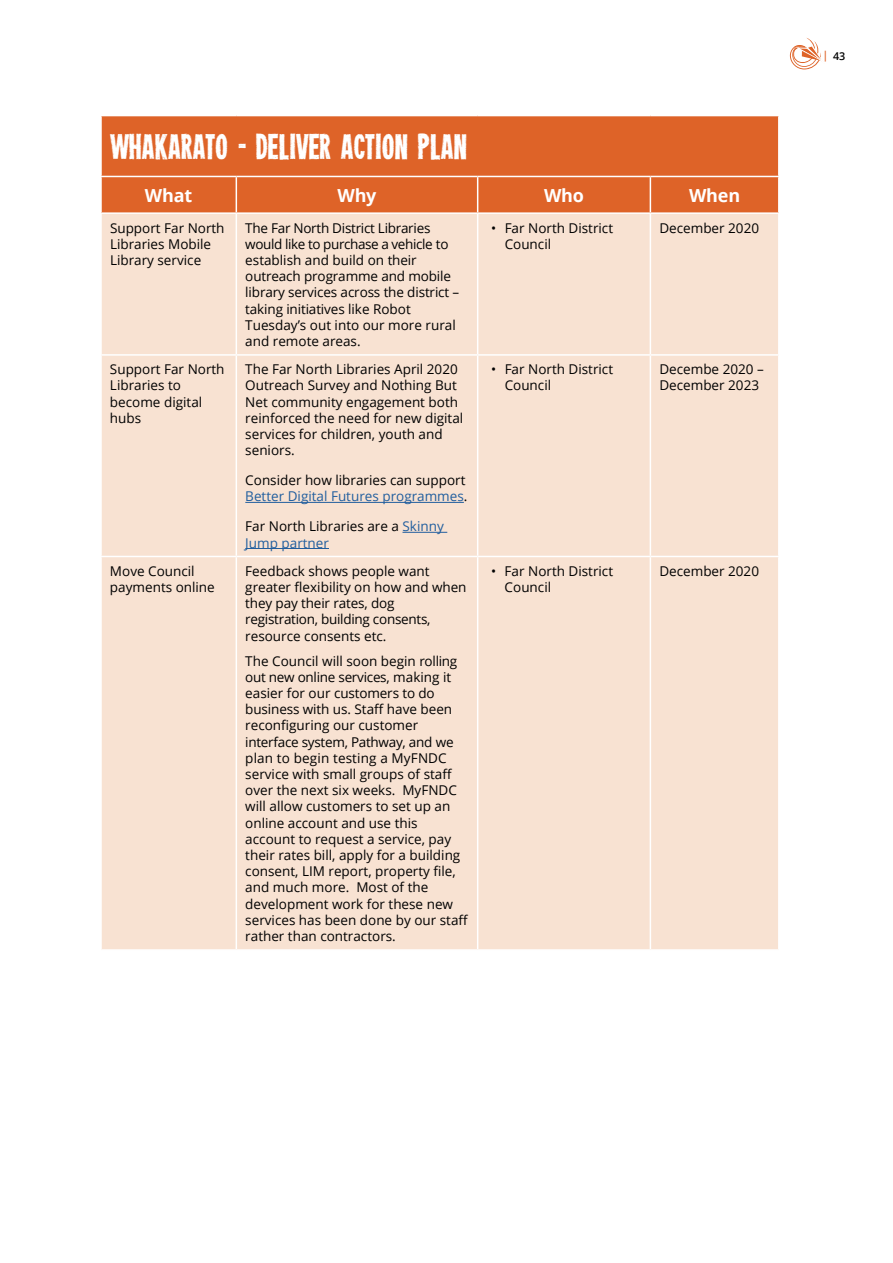
<style>
.page{position:relative;width:893px;height:1263px;background:#fff}
.page>*{position:absolute;margin:0;border:0;box-sizing:border-box;transform-origin:0 0}
.t1{font:241.95px "Heavyweight";color:#000}
.t2{font:31.5px "Heavyweight";letter-spacing:-.025em;color:#fff}
.t3{font:700 18px "Open Sans";letter-spacing:-.01em;color:#fff}
.t4{font:13.5px/16.2px "Open Sans";color:#000}
.t5{font:600 10.8px "Open Sans";color:#000}
.s1{color:#215e9e}
.s2{color:#de6328}
</style>
<div class="page">
<svg style="left:790px;top:38px;width:31px;height:31px"></svg>
<div style="left:102px;top:116px;width:676px;height:96px;background:#de6328"></div>
<div style="left:102px;top:214px;width:676px;height:735px;background:#f8e2d2"></div>
<hr style="left:100px;top:176px;width:136px;height:1px;background:#fff">
<hr style="left:236px;top:176px;width:242px;height:1px;background:#fff">
<hr style="left:236px;top:177px;width:1px;height:35px;background:#fff">
<hr style="left:478px;top:176px;width:172px;height:1px;background:#fff">
<hr style="left:477px;top:177px;width:1px;height:35px;background:#fff">
<hr style="left:650px;top:176px;width:130px;height:1px;background:#fff">
<hr style="left:650px;top:177px;width:1px;height:35px;background:#fff">
<hr style="left:236px;top:214px;width:1px;height:140px;background:#fff">
<hr style="left:477px;top:214px;width:1px;height:140px;background:#fff">
<hr style="left:650px;top:214px;width:1px;height:140px;background:#fff">
<hr style="left:100px;top:354px;width:136px;height:2px;background:#fff">
<hr style="left:236px;top:354px;width:242px;height:2px;background:#fff">
<hr style="left:236px;top:356px;width:1px;height:200px;background:#fff">
<hr style="left:478px;top:354px;width:172px;height:2px;background:#fff">
<hr style="left:477px;top:356px;width:1px;height:200px;background:#fff">
<hr style="left:650px;top:354px;width:130px;height:2px;background:#fff">
<hr style="left:650px;top:356px;width:1px;height:200px;background:#fff">
<hr style="left:100px;top:556px;width:136px;height:1px;background:#fff">
<hr style="left:478px;top:556px;width:172px;height:1px;background:#fff">
<hr style="left:650px;top:556px;width:130px;height:1px;background:#fff">
<hr style="left:650px;top:557px;width:1px;height:392px;background:#fff">
<hr style="left:236px;top:556px;width:242px;height:1px;background:#fff">
<hr style="left:236px;top:557px;width:1px;height:392px;background:#fff">
<hr style="left:477px;top:557px;width:1px;height:392px;background:#fff">
<hr style="left:245px;top:502px;width:219px;height:1px;background:#215e9e">
<hr style="left:402px;top:532px;width:45px;height:1px;background:#215e9e">
<hr style="left:245px;top:548px;width:84px;height:1px;background:#215e9e">
<h2 class="t2" style="left:110px;top:133px;width:359px">WHAKARATO - DELIVER ACTION PLAN</h2>
<h3 class="t3" style="left:145px;top:182px;width:49px">What</h3>
<h3 class="t3" style="left:337px;top:182px;width:41px">Why</h3>
<h3 class="t3" style="left:544px;top:182px;width:42px">Who</h3>
<h3 class="t3" style="left:689px;top:182px;width:53px">When</h3>
<p class="t4" style="left:110px;top:219px;width:116px">Support Far North<br>Libraries Mobile<br>Library service</p>
<p class="t4" style="left:245px;top:219px;width:215px">The Far North District Libraries would like to purchase a vehicle to establish and build on their outreach programme and mobile library services across the district – taking initiatives like Robot<br>Tuesday’s out into our more rural and remote areas.</p>
<p class="t4" style="left:505px;top:219px;width:110px;text-indent:-14px">• Far North District<br>Council</p>
<p class="t4" style="left:659px;top:219px;width:101px">December 2020</p>
<p class="t4" style="left:110px;top:361px;width:116px">Support Far North<br>Libraries to become digital hubs</p>
<p class="t4" style="left:245px;top:361px;width:219px">The Far North Libraries April 2020<br>Outreach Survey and Nothing But<br>Net community engagement both reinforced the need for new digital services for children, youth and seniors.</p>
<p class="t4" style="left:245px;top:472px;width:224px">Consider how libraries can support<br><span class="s1">Better Digital Futures programmes</span>.</p>
<p class="t4" style="left:245px;top:518px;width:200px">Far North Libraries are a <span class="s1">Skinny<br>Jump partner</span></p>
<p class="t4" style="left:505px;top:361px;width:110px;text-indent:-14px">• Far North District<br>Council</p>
<p class="t4" style="left:659px;top:361px;width:106px">Decembe 2020 –<br>December 2023</p>
<h1 class="t1" style="left:210px;top:675px;width:442px;rotate:-37deg">DRAFT</h1>
<p class="t4" style="left:110px;top:562px;width:106px">Move Council payments online</p>
<p class="t4" style="left:245px;top:562px;width:223px">Feedback shows people want greater flexibility on how and when they pay their rates, dog registration, building consents, resource consents etc.</p>
<p class="t4" style="left:245px;top:652px;width:224px">The Council will soon begin rolling out new online services, making it easier for our customers to do business with us. Staff have been reconfiguring our customer interface system, Pathway, and we plan to begin testing a MyFNDC service with small groups of staff over the next six weeks. MyFNDC will allow customers to set up an online account and use this account to request a service, pay their rates bill, apply for a building consent, LIM report, property file, and much more. Most of the development work for these new services has been done by our staff rather than contractors.</p>
<p class="t4" style="left:505px;top:562px;width:110px;text-indent:-14px">• Far North District<br>Council</p>
<p class="t4" style="left:659px;top:562px;width:101px">December 2020</p>
<p class="t5" style="left:823px;top:49px;width:24px"><span class="s2">|</span> 43</p>
</div>
